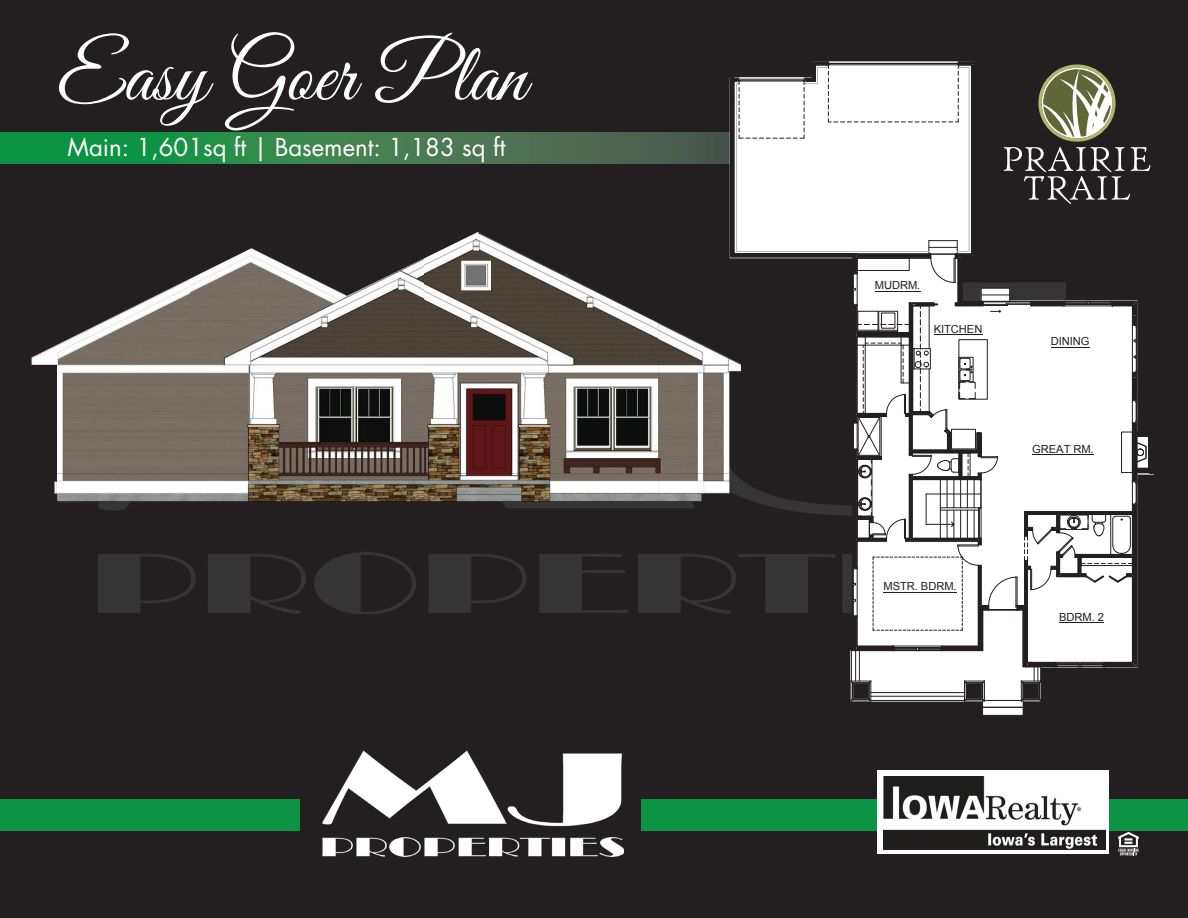
<style>
.page{position:relative;width:1188px;height:918px;background:#231f20}
.page>*{position:absolute;margin:0;border:0;box-sizing:border-box;transform-origin:0 0}
.t1{font:82.5px "Great Vibes";color:#fff}
.t2{font:24px "Futura";color:#fff}
.t3{font:11.1px "Arial";letter-spacing:-.005em;color:#231f20}
</style>
<div class="page">
<img style="left:98px;top:278px;width:632px;height:336px">
<div style="left:642px;top:799px;width:546px;height:32px;background:#0d9344"></div>
<div style="left:0;top:799px;width:300px;height:32px;background:#0d9344"></div>
<svg style="left:1118px;top:832px;width:21px;height:24px"></svg>
<div style="left:878px;top:770px;width:231px;height:84px;background:#fff"></div>
<img style="left:883px;top:776px;width:222px;height:74px">
<img style="left:323px;top:751px;width:301px;height:105px">
<img style="left:55px;top:473px;width:674px;height:29px">
<img style="left:32px;top:279px;width:158px;height:194px">
<img style="left:190px;top:248px;width:234px;height:225px">
<img style="left:424px;top:232px;width:234px;height:241px">
<img style="left:658px;top:323px;width:72px;height:150px">
<svg style="left:0;top:132px;width:730px;height:32px"></svg>
<div style="left:982px;top:707px;width:41px;height:9px;border:1px solid #231f20"></div>
<div style="left:982px;top:701px;width:41px;height:7px;border:1px solid #231f20"></div>
<svg style="left:730px;top:62px;width:424px;height:640px"></svg>
<h1 class="t1" style="left:57px;top:29px;width:471px">Easy Goer Plan</h1>
<h2 class="t2" style="left:68px;top:132px;width:439px">Main: 1,601sq ft | Basement: 1,183 sq ft</h2>
<p class="t3" style="left:875px;top:278px;width:47px">MUDRM.</p>
<p class="t3" style="left:934px;top:321px;width:50px">KITCHEN</p>
<p class="t3" style="left:1051px;top:334px;width:40px">DINING</p>
<p class="t3" style="left:1032px;top:441px;width:63px">GREAT RM.</p>
<p class="t3" style="left:884px;top:579px;width:75px">MSTR. BDRM.</p>
<p class="t3" style="left:1059px;top:609px;width:46px">BDRM. 2</p>
</div>
